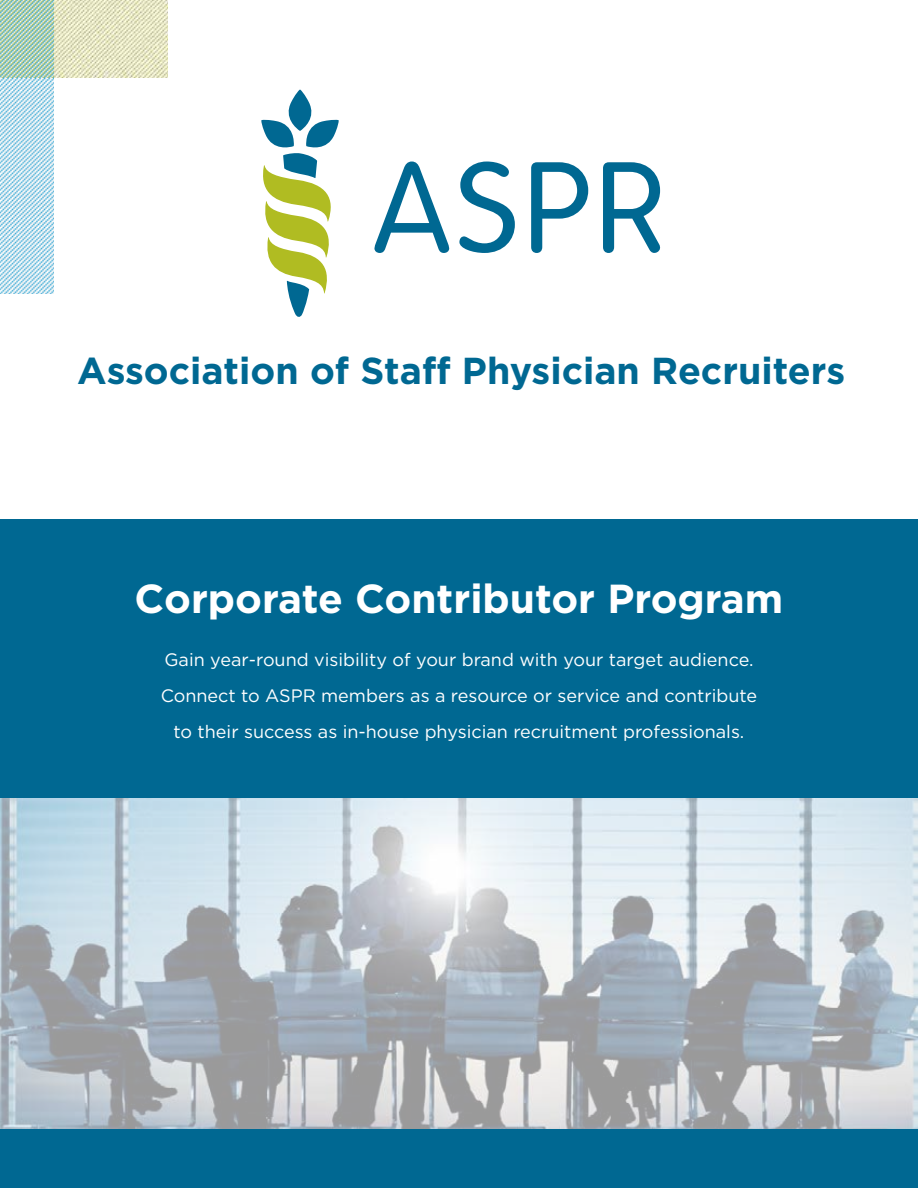
<style>
.page{position:relative;width:918px;height:1188px;background:#fff}
.page>*{position:absolute;margin:0;border:0;box-sizing:border-box;transform-origin:0 0}
.t1{font:700 40.5px "Gotham";color:#fff}
.t2{font:700 37.5px "Gotham";color:#006892}
.t3{font:18px/36px "Gotham";color:#fff;text-align:center}
</style>
<div class="page">
<img style="left:0;top:798px;width:918px;height:331px">
<div style="left:0;top:520px;width:918px;height:278px;background:#006892"></div>
<div style="left:0;top:1129px;width:918px;height:59px;background:#006892"></div>
<svg style="left:261px;top:90px;width:78px;height:226px"></svg>
<svg style="left:374px;top:162px;width:75px;height:91px"></svg>
<svg style="left:459px;top:162px;width:56px;height:91px"></svg>
<svg style="left:531px;top:162px;width:57px;height:91px"></svg>
<svg style="left:603px;top:162px;width:57px;height:91px"></svg>
<img style="left:54px;top:0;width:114px;height:78px">
<img style="left:0;top:78px;width:54px;height:216px">
<img style="left:0;top:0;width:54px;height:78px">
<h2 class="t2" style="left:77px;top:345px;width:770px">Association of Staff Physician Recruiters</h2>
<h1 class="t1" style="left:135px;top:572px;width:650px">Corporate Contributor Program</h1>
<p class="t3" style="left:161px;top:641px;width:598px">Gain year-round visibility of your brand with your target audience.<br>Connect to ASPR members as a resource or service and contribute to their success as in-house physician recruitment professionals.</p>
</div>
